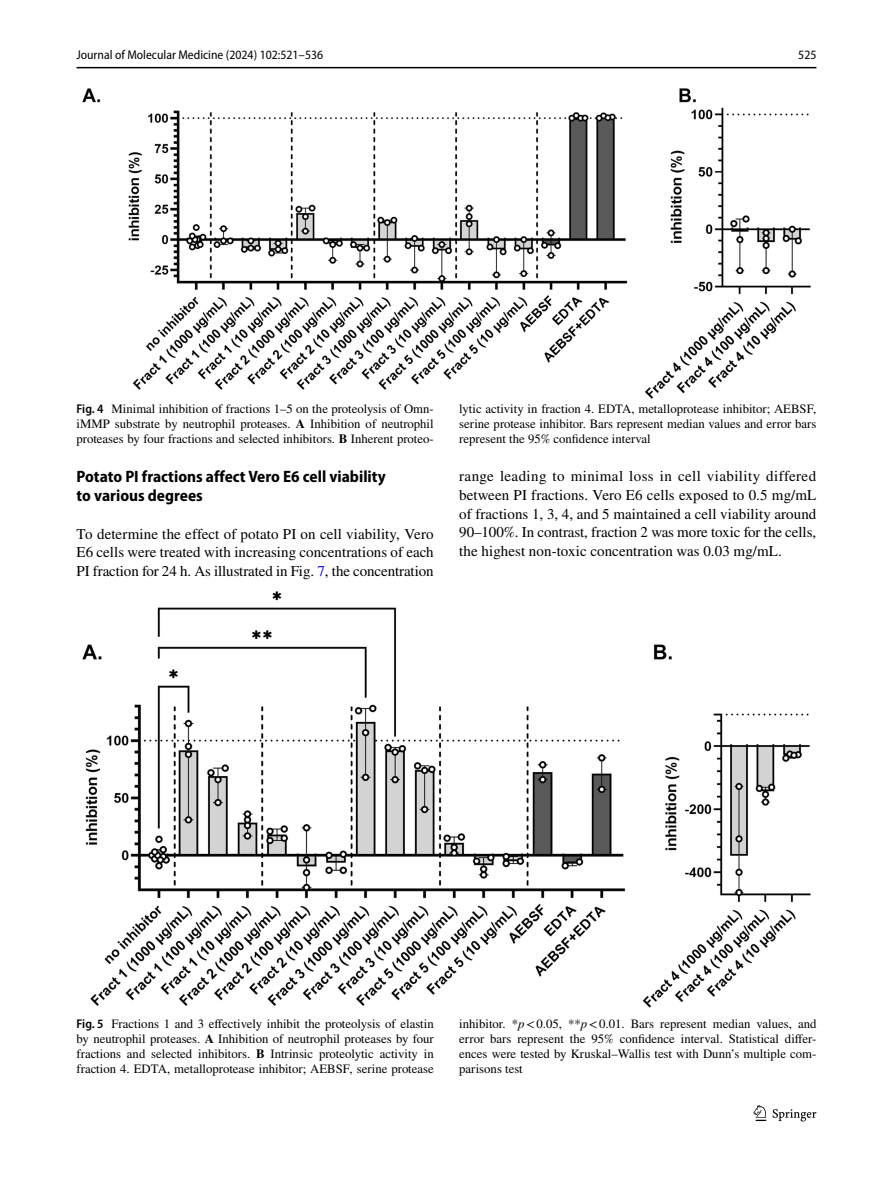
<style>
.page{position:relative;width:893px;height:1187px;background:#fff}
.page>*{position:absolute;margin:0;border:0;box-sizing:border-box;transform-origin:0 0}
.t1{font:700 semi-condensed 16.5px/18.8px "Myriad Pro";color:#000}
.t2{font:15px/18.8px "STIX";letter-spacing:-.005em;color:#000;text-align:justify}
.t3{font:12.75px/15px "STIX";color:#000;text-align:justify}
.t4{font:semi-condensed 12.75px "Myriad Pro";color:#000}
.s1{font-family:"Myriad Pro";font-weight:600;font-stretch:semi-condensed}
.s2{font-weight:700}
.s3{color:#00f}
.s4{font-style:italic}
</style>
<div class="page">
<hr style="left:77px;top:67px;width:739px;height:1px;background:#000">
<svg style="left:753px;top:1105px;width:13px;height:15px"></svg>
<svg style="left:773px;top:1109px;width:43px;height:12px"></svg>
<img style="left:82px;top:88px;width:729px;height:311px">
<img style="left:82px;top:591px;width:729px;height:417px">
<p class="t4" style="left:77px;top:48px;width:248px">Journal of Molecular Medicine (2024) 102:521–536</p>
<p class="t4" style="left:798px;top:48px;width:20px">525</p>
<p class="t3" style="left:77px;top:402px;width:359px"><span class="s1">Fig. 4</span> Minimal inhibition of fractions 1–5 on the proteolysis of Omn&shy;iMMP substrate by neutrophil proteases. <span class="s2">A</span> Inhibition of neutrophil proteases by four fractions and selected inhibitors. <span class="s2">B</span> Inherent proteo-</p>
<p class="t3" style="left:459px;top:402px;width:359px">lytic activity in fraction 4. EDTA, metalloprotease inhibitor; AEBSF, serine protease inhibitor. Bars represent median values and error bars represent the 95% confidence interval</p>
<p class="t1" style="left:77px;top:467px;width:311px">Potato PI fractions affect Vero E6 cell viability to various degrees</p>
<p class="t2" style="left:77px;top:525px;width:359px">To determine the effect of potato PI on cell viability, Vero E6 cells were treated with increasing concentrations of each PI fraction for 24 h. As illustrated in Fig. <span class="s3">7</span>, the concentration</p>
<p class="t2" style="left:459px;top:467px;width:359px">range leading to minimal loss in cell viability differed between PI fractions. Vero E6 cells exposed to 0.5 mg/mL of fractions 1, 3, 4, and 5 maintained a cell viability around 90–100%. In contrast, fraction 2 was more toxic for the cells, the highest non-toxic concentration was 0.03 mg/mL.</p>
<p class="t3" style="left:77px;top:1017px;width:359px"><span class="s1">Fig. 5</span> Fractions 1 and 3 effectively inhibit the proteolysis of elastin by neutrophil proteases. <span class="s2">A</span> Inhibition of neutrophil proteases by four fractions and selected inhibitors. <span class="s2">B</span> Intrinsic proteolytic activity in fraction 4. EDTA, metalloprotease inhibitor; AEBSF, serine protease</p>
<p class="t3" style="left:459px;top:1017px;width:359px">inhibitor. *<span class="s4">p</span>&lt;0.05, **<span class="s4">p</span>&lt;0.01. Bars represent median values, and error bars represent the 95% confidence interval. Statistical differ&shy;ences were tested by Kruskal–Wallis test with Dunn’s multiple com&shy;parisons test</p>
</div>
